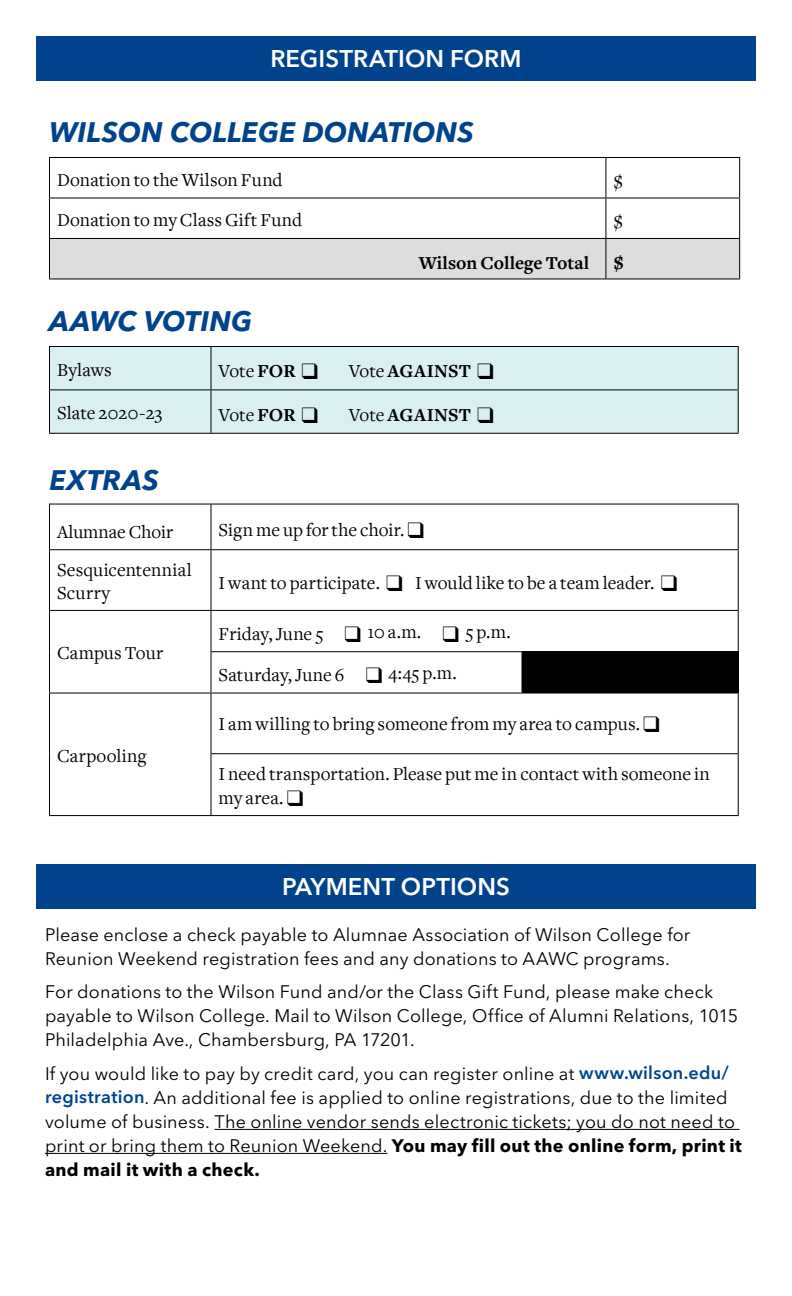
<style>
.page{position:relative;width:792px;height:1296px;background:#fff}
.page>*{position:absolute;margin:0;border:0;box-sizing:border-box;transform-origin:0 0}
.t1{font:italic 700 28px "Avenir Next LT Pro";color:#00438c}
.t2{font:600 24px "Avenir Next LT Pro";color:#fff}
.t3{font:19px/22.8px "Freight Text";letter-spacing:.005em;color:#000}
.t4{font:700 19px "Freight Text";color:#000}
.t5{font:18px/24px "Avenir Next LT Pro";letter-spacing:.01em;color:#000}
.s1{font-weight:700}
.s2{font-weight:400}
.s3{font-weight:600;color:#00438c}
</style>
<div class="page">
<hr style="left:214px;top:1129px;width:526px;height:1px;background:#000">
<hr style="left:45px;top:1153px;width:342px;height:1px;background:#000">
<div style="left:36px;top:864px;width:720px;height:45px;background:#00438c"></div>
<div style="left:36px;top:36px;width:720px;height:45px;background:#00438c"></div>
<div style="left:50px;top:239px;width:689px;height:39px;background:#dcddde"></div>
<hr style="left:49px;top:158px;width:1px;height:39px;background:#000">
<hr style="left:739px;top:158px;width:1px;height:39px;background:#000">
<hr style="left:49px;top:198px;width:1px;height:40px;background:#000">
<hr style="left:739px;top:198px;width:1px;height:40px;background:#000">
<hr style="left:49px;top:239px;width:1px;height:39px;background:#000">
<hr style="left:739px;top:239px;width:1px;height:39px;background:#000">
<hr style="left:49px;top:197px;width:557px;height:1px;background:#000">
<hr style="left:49px;top:238px;width:557px;height:1px;background:#000">
<hr style="left:49px;top:278px;width:557px;height:1px;background:#000">
<hr style="left:49px;top:157px;width:557px;height:1px;background:#000">
<hr style="left:605px;top:239px;width:1px;height:39px;background:#000">
<hr style="left:605px;top:198px;width:1px;height:40px;background:#000">
<hr style="left:606px;top:238px;width:134px;height:1px;background:#000">
<hr style="left:605px;top:158px;width:1px;height:39px;background:#000">
<hr style="left:606px;top:197px;width:134px;height:1px;background:#000">
<hr style="left:606px;top:278px;width:134px;height:1px;background:#000">
<hr style="left:606px;top:157px;width:134px;height:1px;background:#000">
<div style="left:50px;top:347px;width:688px;height:86px;background:#d9eff1"></div>
<div style="left:522px;top:652px;width:216px;height:41px;background:#000"></div>
<hr style="left:49px;top:390px;width:1px;height:43px;background:#000">
<hr style="left:210px;top:390px;width:2px;height:43px;background:#000">
<hr style="left:738px;top:390px;width:1px;height:43px;background:#000">
<hr style="left:49px;top:433px;width:162px;height:1px;background:#000">
<hr style="left:211px;top:433px;width:311px;height:1px;background:#000">
<hr style="left:522px;top:433px;width:217px;height:1px;background:#000">
<hr style="left:49px;top:504px;width:162px;height:1px;background:#000">
<hr style="left:49px;top:505px;width:1px;height:44px;background:#000">
<hr style="left:211px;top:504px;width:311px;height:1px;background:#000">
<hr style="left:210px;top:505px;width:2px;height:44px;background:#000">
<hr style="left:522px;top:504px;width:217px;height:1px;background:#000">
<hr style="left:738px;top:505px;width:1px;height:44px;background:#000">
<hr style="left:49px;top:549px;width:162px;height:1px;background:#000">
<hr style="left:49px;top:550px;width:1px;height:60px;background:#000">
<hr style="left:211px;top:549px;width:311px;height:1px;background:#000">
<hr style="left:210px;top:550px;width:2px;height:60px;background:#000">
<hr style="left:522px;top:549px;width:217px;height:1px;background:#000">
<hr style="left:738px;top:550px;width:1px;height:60px;background:#000">
<hr style="left:49px;top:610px;width:162px;height:1px;background:#000">
<hr style="left:49px;top:611px;width:1px;height:41px;background:#000">
<hr style="left:211px;top:610px;width:311px;height:1px;background:#000">
<hr style="left:210px;top:611px;width:2px;height:40px;background:#000">
<hr style="left:522px;top:610px;width:217px;height:1px;background:#000">
<hr style="left:738px;top:611px;width:1px;height:40px;background:#000">
<hr style="left:49px;top:652px;width:1px;height:41px;background:#000">
<hr style="left:210px;top:651px;width:312px;height:1px;background:#000">
<hr style="left:210px;top:652px;width:2px;height:41px;background:#000">
<hr style="left:522px;top:651px;width:217px;height:1px;background:#000">
<hr style="left:738px;top:652px;width:1px;height:41px;background:#000">
<hr style="left:49px;top:693px;width:162px;height:1px;background:#000">
<hr style="left:49px;top:694px;width:1px;height:60px;background:#000">
<hr style="left:211px;top:693px;width:311px;height:1px;background:#000">
<hr style="left:210px;top:694px;width:2px;height:59px;background:#000">
<hr style="left:522px;top:693px;width:217px;height:1px;background:#000">
<hr style="left:738px;top:694px;width:1px;height:59px;background:#000">
<hr style="left:49px;top:754px;width:1px;height:61px;background:#000">
<hr style="left:210px;top:753px;width:312px;height:1px;background:#000">
<hr style="left:210px;top:754px;width:2px;height:61px;background:#000">
<hr style="left:522px;top:753px;width:217px;height:1px;background:#000">
<hr style="left:738px;top:754px;width:1px;height:61px;background:#000">
<hr style="left:49px;top:815px;width:162px;height:1px;background:#000">
<hr style="left:211px;top:815px;width:311px;height:1px;background:#000">
<hr style="left:522px;top:815px;width:217px;height:1px;background:#000">
<hr style="left:49px;top:346px;width:162px;height:1px;background:#000">
<hr style="left:49px;top:347px;width:1px;height:42px;background:#000">
<hr style="left:211px;top:346px;width:311px;height:1px;background:#000">
<hr style="left:210px;top:347px;width:2px;height:42px;background:#000">
<hr style="left:522px;top:346px;width:217px;height:1px;background:#000">
<hr style="left:738px;top:347px;width:1px;height:42px;background:#000">
<hr style="left:49px;top:389px;width:162px;height:1px;background:#000">
<hr style="left:211px;top:389px;width:311px;height:1px;background:#000">
<hr style="left:522px;top:389px;width:217px;height:1px;background:#000">
<h2 class="t2" style="left:270px;top:44px;width:253px">REGISTRATION FORM</h2>
<h1 class="t1" style="left:49px;top:115px;width:426px">WILSON COLLEGE DONATIONS</h1>
<p class="t3" style="left:57px;top:169px;width:227px">Donation to the Wilson Fund</p>
<p class="t3" style="left:613px;top:171px;width:11px">$</p>
<p class="t3" style="left:57px;top:209px;width:247px">Donation to my Class Gift Fund</p>
<p class="t3" style="left:613px;top:211px;width:11px">$</p>
<p class="t4" style="left:419px;top:252px;width:172px">Wilson College Total</p>
<p class="t4" style="left:613px;top:252px;width:12px">$</p>
<h1 class="t1" style="left:49px;top:304px;width:205px">AAWC VOTING</h1>
<p class="t3" style="left:57px;top:358px;width:56px">Bylaws</p>
<p class="t3" style="left:219px;top:360px;width:101px">Vote <span class="s1">FOR</span> ❑</p>
<p class="t4" style="left:349px;top:361px;width:147px"><span class="s2">Vote</span> AGAINST ❑</p>
<p class="t3" style="left:57px;top:402px;width:107px">Slate 2020-23</p>
<p class="t3" style="left:219px;top:403px;width:101px">Vote <span class="s1">FOR</span> ❑</p>
<p class="t4" style="left:349px;top:404px;width:147px"><span class="s2">Vote</span> AGAINST ❑</p>
<h1 class="t1" style="left:50px;top:464px;width:111px">EXTRAS</h1>
<p class="t3" style="left:57px;top:521px;width:118px">Alumnae Choir</p>
<p class="t3" style="left:219px;top:519px;width:207px">Sign me up for the choir. ❑</p>
<p class="t3" style="left:57px;top:559px;width:136px">Sesquicentennial<br>Scurry</p>
<p class="t3" style="left:219px;top:572px;width:460px">I want to participate. ❑ I would like to be a team leader. ❑</p>
<p class="t3" style="left:57px;top:642px;width:108px">Campus Tour</p>
<p class="t3" style="left:57px;top:744px;width:91px">Carpooling</p>
<p class="t3" style="left:219px;top:614px;width:294px;line-height:41.4px">Friday, June 5 ❑ 10 a.m. ❑ 5 p.m.<br>Saturday, June 6 ❑ 4:45 p.m.</p>
<p class="t3" style="left:219px;top:713px;width:443px">I am willing to bring someone from my area to campus. ❑</p>
<p class="t3" style="left:219px;top:762px;width:493px;line-height:24px">I need transportation. Please put me in contact with someone in my area. ❑</p>
<h2 class="t2" style="left:282px;top:872px;width:229px">PAYMENT OPTIONS</h2>
<p class="t5" style="left:45px;top:922px;width:647px">Please enclose a check payable to Alumnae Association of Wilson College for<br>Reunion Weekend registration fees and any donations to AAWC programs.</p>
<p class="t5" style="left:45px;top:979px;width:695px">For donations to the Wilson Fund and/or the Class Gift Fund, please make check payable to Wilson College. Mail to Wilson College, Office of Alumni Relations, 1015<br>Philadelphia Ave., Chambersburg, PA 17201.</p>
<p class="t5" style="left:45px;top:1061px;width:698px">If you would like to pay by credit card, you can register online at <span class="s3">www.wilson.edu/ registration</span>. An additional fee is applied to online registrations, due to the limited volume of business. The online vendor sends electronic tickets; you do not need to print or bring them to Reunion Weekend. <span class="s1">You may fill out the online form, print it and mail it with a check.</span></p>
</div>
